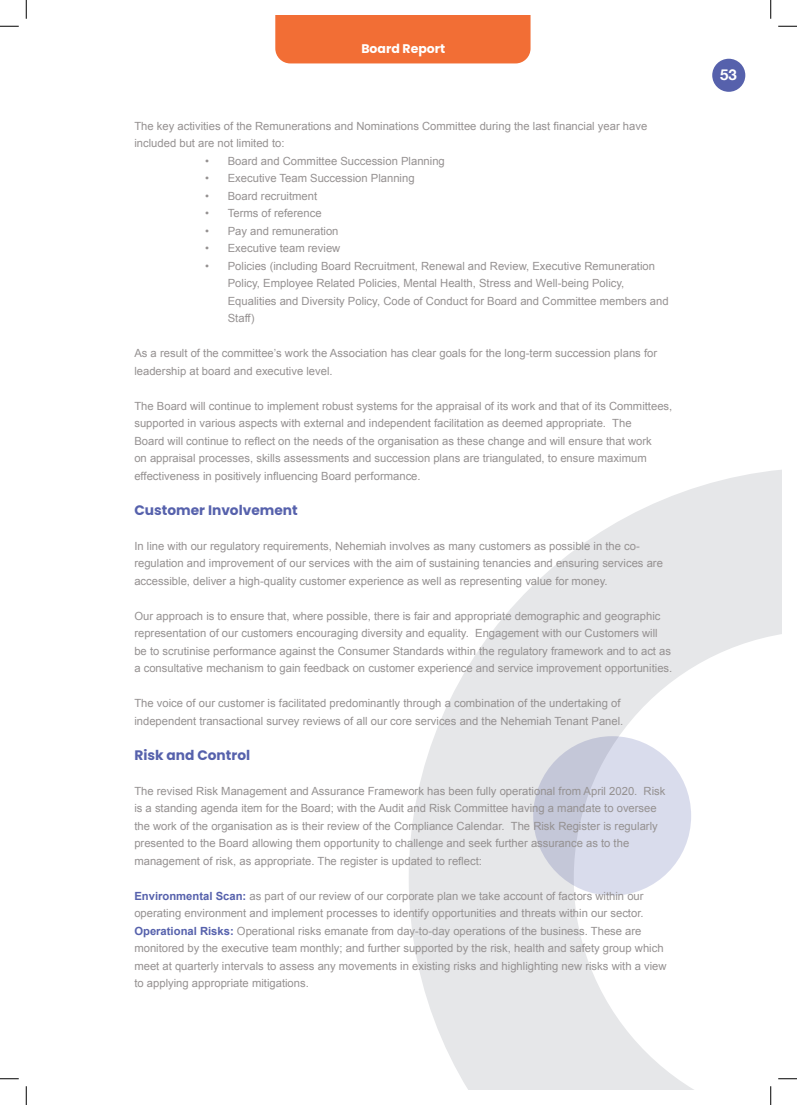
<style>
.page{position:relative;width:797px;height:1105px;background:#fff}
.page>*{position:absolute;margin:0;border:0;box-sizing:border-box;transform-origin:0 0}
.t1{font:700 15px "Helvetica Neue";color:#fff}
.t2{font:700 13.75px "Poppins";color:#5661ac}
.t3{font:700 12.5px "Poppins";color:#fff}
.t4{font:11.25px/17.5px "Arial";color:#959191}
.s1{font-weight:700;color:#5661ac}
</style>
<div class="page">
<svg style="left:409px;top:470px;width:372px;height:619px;fill:#e6e7e9"></svg>
<div style="left:533px;top:736px;width:158px;height:160px;background:linear-gradient(to right,#c5c8d8,#dfe2f2);border-radius:50%"></div>
<div style="left:712px;top:59px;width:33px;height:33px;background:#5661ac;border-radius:50%"></div>
<div style="left:275px;top:16px;width:255px;height:47px;background:#f26e35"></div>
<svg style="left:0;top:25px;width:19px;height:2px"></svg>
<svg style="left:778px;top:25px;width:19px;height:2px"></svg>
<svg style="left:0;top:1078px;width:19px;height:1px"></svg>
<svg style="left:778px;top:1078px;width:19px;height:1px"></svg>
<svg style="left:25px;top:0;width:2px;height:19px"></svg>
<svg style="left:25px;top:1086px;width:2px;height:19px"></svg>
<svg style="left:770px;top:0;width:1px;height:19px"></svg>
<svg style="left:770px;top:1086px;width:1px;height:19px"></svg>
<p class="t3" style="left:361px;top:41px;width:85px">Board Report</p>
<p class="t4" style="left:134px;top:117px;width:514px">The key activities of the Remunerations and Nominations Committee during the last financial year have included but are not limited to:</p>
<p class="t4" style="left:205px;top:152px;width:241px">• Board and Committee Succession Planning</p>
<p class="t4" style="left:205px;top:169px;width:211px">• Executive Team Succession Planning</p>
<p class="t4" style="left:205px;top:187px;width:113px">• Board recruitment</p>
<p class="t4" style="left:205px;top:204px;width:118px">• Terms of reference</p>
<p class="t4" style="left:205px;top:222px;width:135px">• Pay and remuneration</p>
<p class="t4" style="left:205px;top:239px;width:137px">• Executive team review</p>
<p class="t4" style="left:228px;top:257px;width:442px;text-indent:-22px">• Policies (including Board Recruitment, Renewal and Review, Executive Remuneration Policy, Employee Related Policies, Mental Health, Stress and Well-being Policy, Equalities and Diversity Policy, Code of Conduct for Board and Committee members and Staff)</p>
<p class="t4" style="left:134px;top:344px;width:524px">As a result of the committee’s work the Association has clear goals for the long-term succession plans for leadership at board and executive level.</p>
<p class="t4" style="left:134px;top:397px;width:539px">The Board will continue to implement robust systems for the appraisal of its work and that of its Committees, supported in various aspects with external and independent facilitation as deemed appropriate. The<br>Board will continue to reflect on the needs of the organisation as these change and will ensure that work<br>on appraisal processes, skills assessments and succession plans are triangulated, to ensure maximum effectiveness in positively influencing Board performance.</p>
<p class="t2" style="left:134px;top:502px;width:165px">Customer Involvement</p>
<p class="t4" style="left:134px;top:537px;width:530px">In line with our regulatory requirements, Nehemiah involves as many customers as possible in the co&shy;regulation and improvement of our services with the aim of sustaining tenancies and ensuring services are accessible, deliver a high-quality customer experience as well as representing value for money.</p>
<p class="t4" style="left:134px;top:607px;width:539px">Our approach is to ensure that, where possible, there is fair and appropriate demographic and geographic representation of our customers encouraging diversity and equality. Engagement with our Customers will be to scrutinise performance against the Consumer Standards within the regulatory framework and to act as a consultative mechanism to gain feedback on customer experience and service improvement opportunities.</p>
<p class="t4" style="left:134px;top:694px;width:490px">The voice of our customer is facilitated predominantly through a combination of the undertaking of independent transactional survey reviews of all our core services and the Nehemiah Tenant Panel.</p>
<p class="t2" style="left:134px;top:747px;width:117px">Risk and Control</p>
<p class="t4" style="left:134px;top:782px;width:532px">The revised Risk Management and Assurance Framework has been fully operational from April 2020. Risk is a standing agenda item for the Board; with the Audit and Risk Committee having a mandate to oversee the work of the organisation as is their review of the Compliance Calendar. The Risk Register is regularly presented to the Board allowing them opportunity to challenge and seek further assurance as to the management of risk, as appropriate. The register is updated to reflect:</p>
<p class="t4" style="left:134px;top:887px;width:511px"><span class="s1">Environmental Scan:</span> as part of our review of our corporate plan we take account of factors within our operating environment and implement processes to identify opportunities and threats within our sector.</p>
<p class="t4" style="left:134px;top:922px;width:534px"><span class="s1">Operational Risks:</span> Operational risks emanate from day-to-day operations of the business. These are monitored by the executive team monthly; and further supported by the risk, health and safety group which meet at quarterly intervals to assess any movements in existing risks and highlighting new risks with a view to applying appropriate mitigations.</p>
<p class="t1" style="left:720px;top:63px;width:18px">53</p>
</div>
